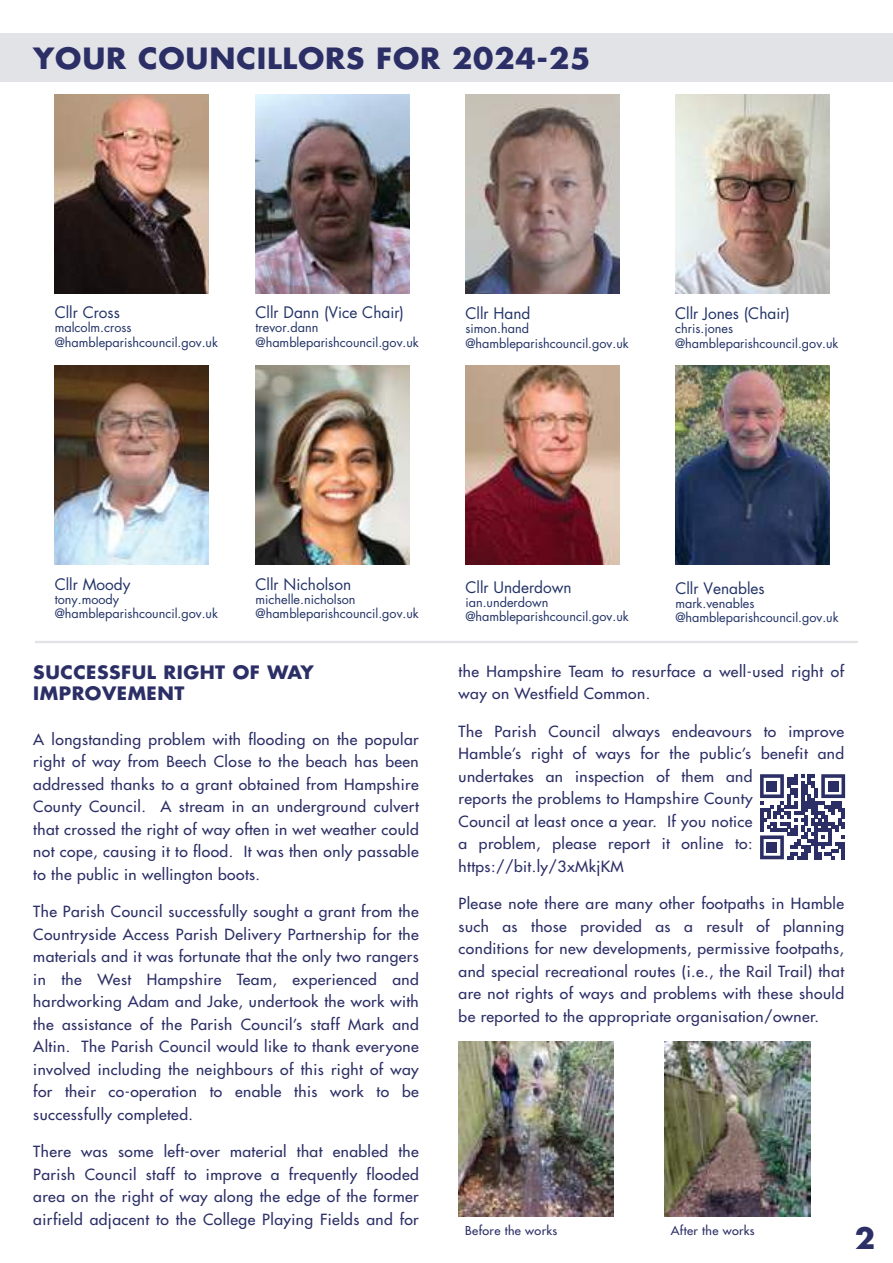
<style>
.page{position:relative;width:893px;height:1263px;background:#fff}
.page>*{position:absolute;margin:0;border:0;box-sizing:border-box;transform-origin:0 0}
.t1{font:700 28.5px "Futura";letter-spacing:.025em;color:#2c2f66;scale:1.04 1}
.t2{font:700 18px/21px "Futura";letter-spacing:.025em;color:#2c2f66;scale:1.04 1}
.t3{font:15.45px "Futura";color:#213266}
.t4{font:15px/22.5px "Futura";letter-spacing:.025em;color:#2c2f66;text-align:justify;scale:1.04 1}
.t5{font:12.6px/14.7px "Futura";color:#213266}
.t6{font:12px "Futura";letter-spacing:.025em;color:#2c2f66;scale:1.04 1}
</style>
<div class="page">
<hr style="left:35px;top:641px;width:823px;height:2px;background:#e2e3e7">
<div style="left:0;top:34px;width:893px;height:48px;background:#e2e3e7"></div>
<img style="left:664px;top:1041px;width:147px;height:176px">
<img style="left:459px;top:1041px;width:154px;height:176px">
<img style="left:465px;top:365px;width:154px;height:199px">
<img style="left:675px;top:365px;width:154px;height:199px">
<img style="left:55px;top:365px;width:153px;height:199px">
<img style="left:256px;top:365px;width:153px;height:199px">
<img style="left:675px;top:94px;width:154px;height:200px">
<img style="left:465px;top:94px;width:154px;height:200px">
<img style="left:55px;top:94px;width:154px;height:200px">
<img style="left:256px;top:94px;width:153px;height:200px">
<svg style="left:760px;top:774px;width:85px;height:85px"></svg>
<div style="left:767px;top:781px;width:10px;height:10px;background:#2c2f66"></div>
<div style="left:828px;top:781px;width:10px;height:10px;background:#2c2f66"></div>
<div style="left:767px;top:842px;width:10px;height:10px;background:#2c2f66"></div>
<h1 class="t1" style="left:33px;top:46px;width:537px">YOUR COUNCILLORS FOR 2024-25</h1>
<p class="t3" style="left:55px;top:305px;width:67px">Cllr Cross</p>
<p class="t5" style="left:55px;top:321px;width:165px">malcolm.cross @hambleparishcouncil.gov.uk</p>
<p class="t3" style="left:256px;top:305px;width:150px">Cllr Dann (Vice Chair)</p>
<p class="t5" style="left:256px;top:321px;width:165px">trevor.dann @hambleparishcouncil.gov.uk</p>
<p class="t3" style="left:465px;top:306px;width:67px">Cllr Hand</p>
<p class="t5" style="left:465px;top:322px;width:165px">simon.hand @hambleparishcouncil.gov.uk</p>
<p class="t3" style="left:675px;top:306px;width:116px">Cllr Jones (Chair)</p>
<p class="t5" style="left:675px;top:322px;width:165px">chris.jones @hambleparishcouncil.gov.uk</p>
<p class="t3" style="left:55px;top:577px;width:77px">Cllr Moody</p>
<p class="t5" style="left:55px;top:593px;width:165px">tony.moody @hambleparishcouncil.gov.uk</p>
<p class="t3" style="left:256px;top:577px;width:97px">Cllr Nicholson</p>
<p class="t5" style="left:256px;top:593px;width:165px">michelle.nicholson @hambleparishcouncil.gov.uk</p>
<p class="t2" style="left:33px;top:663px;width:271px">SUCCESSFUL RIGHT OF WAY<br>IMPROVEMENT</p>
<p class="t4" style="left:33px;top:729px;width:372px">A longstanding problem with flooding on the popular right of way from Beech Close to the beach has been addressed thanks to a grant obtained from Hampshire County Council. A stream in an underground culvert that crossed the right of way often in wet weather could not cope, causing it to flood. It was then only passable to the public in wellington boots.</p>
<p class="t4" style="left:33px;top:901px;width:372px">The Parish Council successfully sought a grant from the Countryside Access Parish Delivery Partnership for the materials and it was fortunate that the only two rangers in the West Hampshire Team, experienced and hardworking Adam and Jake, undertook the work with the assistance of the Parish Council’s staff Mark and Altin. The Parish Council would like to thank everyone involved including the neighbours of this right of way for their co-operation to enable this work to be successfully completed.</p>
<p class="t4" style="left:33px;top:1141px;width:372px">There was some left-over material that enabled the Parish Council staff to improve a frequently flooded area on the right of way along the edge of the former airfield adjacent to the College Playing Fields and for</p>
<p class="t3" style="left:465px;top:580px;width:108px">Cllr Underdown</p>
<p class="t5" style="left:465px;top:596px;width:165px">ian.underdown @hambleparishcouncil.gov.uk</p>
<p class="t3" style="left:675px;top:581px;width:91px">Cllr Venables</p>
<p class="t5" style="left:675px;top:597px;width:165px">mark.venables @hambleparishcouncil.gov.uk</p>
<p class="t4" style="left:459px;top:661px;width:372px">the Hampshire Team to resurface a well-used right of way on Westfield Common.</p>
<p class="t4" style="left:459px;top:721px;width:372px;text-align:left">The Parish Council always endeavours to improve Hamble’s right of ways for the public’s benefit and undertakes an inspection of them and<br>reports the problems to Hampshire County<br>Council at least once a year. If you notice<br>a problem, please report it online to: https://bit.ly/3xMkjKM</p>
<p class="t4" style="left:459px;top:893px;width:372px">Please note there are many other footpaths in Hamble such as those provided as a result of planning conditions for new developments, permissive footpaths, and special recreational routes (i.e., the Rail Trail) that are not rights of ways and problems with these should be reported to the appropriate organisation/owner.</p>
<p class="t6" style="left:465px;top:1224px;width:90px">Before the works</p>
<p class="t6" style="left:671px;top:1224px;width:82px">After the works</p>
<h1 class="t1" style="left:855px;top:1225px;width:21px">2</h1>
</div>
